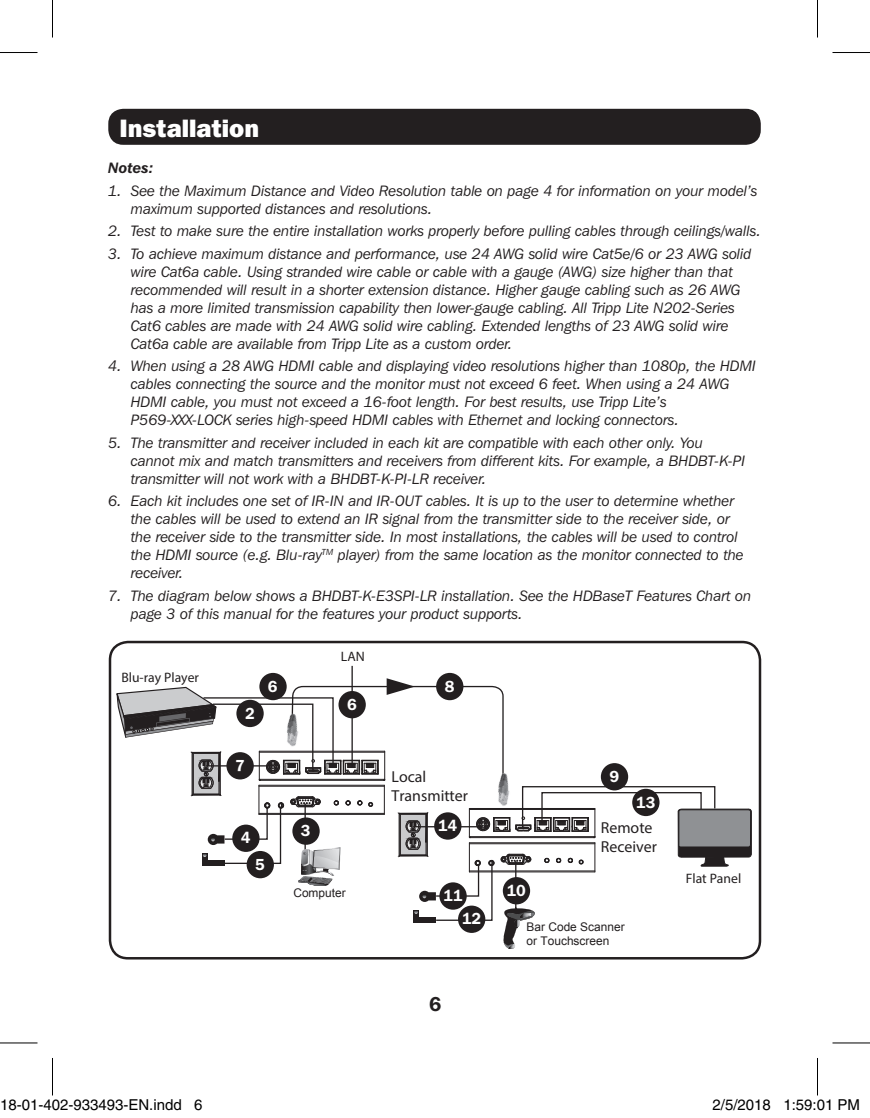
<style>
.page{position:relative;width:870px;height:1118px;background:#fff}
.page>*{position:absolute;margin:0;border:0;box-sizing:border-box;transform-origin:0 0}
.t1{font:800 25px "Franklin Gothic IT Cby BT";color:#fff}
.t2{font:600 20px "Franklin Gothic IT Cby BT";color:#231f20}
.t3{font:16px/19px "Myriad Pro";color:#231f20}
.t4{font:600 16px "Franklin Gothic IT Cby BT";color:#fff}
.t5{font:italic 15px/18px "Franklin Gothic IT Cby BT";color:#231f20}
.t6{font:15px "Helvetica";color:#000}
.t7{font:italic 600 15px "Franklin Gothic IT Cby BT";color:#231f20}
.t8{font:13.75px "Myriad Pro";color:#231f20}
.t9{font:12px/14.2px "Arial";color:#231f20}
</style>
<div class="page">
<div style="left:108px;top:109px;width:653px;height:36px;background:#231f20;border-radius:15px"></div>
<hr style="left:351px;top:666px;width:2px;height:101px;background:#231f20">
<svg style="left:116px;top:678px;width:636px;height:271px"></svg>
<div style="left:339px;top:691px;width:27px;height:27px;background:#231f20;border-radius:50%"></div>
<div style="left:259px;top:673px;width:28px;height:27px;background:#231f20;border-radius:50%"></div>
<div style="left:236px;top:699px;width:28px;height:28px;background:#231f20;border-radius:50%"></div>
<div style="left:226px;top:752px;width:28px;height:27px;background:#231f20;border-radius:50%"></div>
<div style="left:434px;top:812px;width:27px;height:27px;background:#231f20;border-radius:50%"></div>
<div style="left:458px;top:905px;width:27px;height:28px;background:#231f20;border-radius:50%"></div>
<div style="left:436px;top:673px;width:27px;height:27px;background:#231f20;border-radius:50%"></div>
<div style="left:503px;top:877px;width:27px;height:27px;background:#231f20;border-radius:50%"></div>
<div style="left:601px;top:763px;width:27px;height:27px;background:#231f20;border-radius:50%"></div>
<div style="left:632px;top:788px;width:28px;height:28px;background:#231f20;border-radius:50%"></div>
<div style="left:232px;top:824px;width:28px;height:28px;background:#231f20;border-radius:50%"></div>
<div style="left:439px;top:882px;width:28px;height:27px;background:#231f20;border-radius:50%"></div>
<div style="left:247px;top:851px;width:27px;height:27px;background:#231f20;border-radius:50%"></div>
<div style="left:292px;top:817px;width:28px;height:27px;background:#231f20;border-radius:50%"></div>
<div style="left:109px;top:641px;width:652px;height:318px;border:2px solid #231f20;border-radius:18px"></div>
<hr style="left:0;top:52px;width:38px;height:1px;background:#000">
<hr style="left:832px;top:52px;width:38px;height:1px;background:#000">
<hr style="left:0;top:1042px;width:38px;height:1px;background:#000">
<hr style="left:832px;top:1042px;width:38px;height:1px;background:#000">
<hr style="left:52px;top:0;width:1px;height:38px;background:#000">
<hr style="left:52px;top:1058px;width:1px;height:37px;background:#000">
<hr style="left:817px;top:0;width:1px;height:38px;background:#000">
<hr style="left:817px;top:1058px;width:1px;height:37px;background:#000">
<div style="left:23px;top:1100px;width:6px;height:10px;border:1px solid #fff;border-radius:50%"></div>
<div style="left:22px;top:1099px;width:8px;height:12px;border:1px solid #fff;border-radius:50%"></div>
<div style="left:53px;top:1100px;width:6px;height:10px;border:1px solid #fff;border-radius:50%"></div>
<div style="left:52px;top:1099px;width:8px;height:12px;border:1px solid #fff;border-radius:50%"></div>
<div style="left:747px;top:1100px;width:6px;height:10px;border:1px solid #fff;border-radius:50%"></div>
<div style="left:746px;top:1099px;width:8px;height:12px;border:1px solid #fff;border-radius:50%"></div>
<div style="left:818px;top:1100px;width:6px;height:10px;border:1px solid #fff;border-radius:50%"></div>
<div style="left:817px;top:1099px;width:8px;height:12px;border:1px solid #fff;border-radius:50%"></div>
<p class="t1" style="left:120px;top:112px;width:141px">Installation</p>
<p class="t7" style="left:108px;top:158px;width:47px">Notes:</p>
<p class="t5" style="left:131px;top:181px;width:628px;text-indent:-22px">1. See the Maximum Distance and Video Resolution table on page 4 for information on your model’s maximum supported distances and resolutions.</p>
<p class="t5" style="left:108px;top:221px;width:654px">2. Test to make sure the entire installation works properly before pulling cables through ceilings/walls.</p>
<p class="t5" style="left:131px;top:244px;width:622px;text-indent:-22px">3. To achieve maximum distance and performance, use 24 AWG solid wire Cat5e/6 or 23 AWG solid wire Cat6a cable. Using stranded wire cable or cable with a gauge (AWG) size higher than that recommended will result in a shorter extension distance. Higher gauge cabling such as 26 AWG has a more limited transmission capability then lower-gauge cabling. All Tripp Lite N202-Series Cat6 cables are made with 24 AWG solid wire cabling. Extended lengths of 23 AWG solid wire Cat6a cable are available from Tripp Lite as a custom order.</p>
<p class="t5" style="left:131px;top:356px;width:627px;text-indent:-22px">4. When using a 28 AWG HDMI cable and displaying video resolutions higher than 1080p, the HDMI cables connecting the source and the monitor must not exceed 6 feet. When using a 24 AWG HDMI cable, you must not exceed a 16-foot length. For best results, use Tripp Lite’s P569-XXX-LOCK series high-speed HDMI cables with Ethernet and locking connectors.</p>
<p class="t5" style="left:131px;top:433px;width:616px;text-indent:-22px">5. The transmitter and receiver included in each kit are compatible with each other only. You cannot mix and match transmitters and receivers from different kits. For example, a BHDBT-K-PI transmitter will not work with a BHDBT-K-PI-LR receiver.</p>
<p class="t5" style="left:131px;top:491px;width:615px;text-indent:-22px">6. Each kit includes one set of IR-IN and IR-OUT cables. It is up to the user to determine whether the cables will be used to extend an IR signal from the transmitter side to the receiver side, or the receiver side to the transmitter side. In most installations, the cables will be used to control the HDMI source (e.g. Blu-ray<sup>TM</sup> player) from the same location as the monitor connected to the receiver.</p>
<p class="t5" style="left:131px;top:586px;width:622px;text-indent:-22px">7. The diagram below shows a BHDBT-K-E3SPI-LR installation. See the HDBaseT Features Chart on page 3 of this manual for the features your product supports.</p>
<p class="t8" style="left:121px;top:668px;width:79px">Blu-ray Player</p>
<p class="t4" style="left:245px;top:703px;width:11px">2</p>
<p class="t4" style="left:268px;top:676px;width:11px">6</p>
<p class="t4" style="left:235px;top:755px;width:11px">7</p>
<p class="t8" style="left:341px;top:647px;width:25px">LAN</p>
<p class="t4" style="left:347px;top:694px;width:11px">6</p>
<p class="t4" style="left:241px;top:827px;width:11px">4</p>
<p class="t4" style="left:255px;top:854px;width:11px">5</p>
<p class="t4" style="left:301px;top:820px;width:11px">3</p>
<p class="t9" style="left:293px;top:885px;width:54px">Computer</p>
<p class="t4" style="left:445px;top:676px;width:11px">8</p>
<p class="t3" style="left:392px;top:766px;width:78px">Local<br>Transmitter</p>
<p class="t4" style="left:438px;top:815px;width:21px">14</p>
<p class="t4" style="left:443px;top:885px;width:21px">11</p>
<p class="t4" style="left:462px;top:908px;width:21px">12</p>
<h2 class="t2" style="left:429px;top:991px;width:14px">6</h2>
<p class="t4" style="left:609px;top:766px;width:11px">9</p>
<p class="t4" style="left:636px;top:792px;width:21px">13</p>
<p class="t4" style="left:507px;top:880px;width:21px">10</p>
<p class="t3" style="left:601px;top:818px;width:58px">Remote<br>Receiver</p>
<p class="t9" style="left:527px;top:919px;width:100px">Bar Code Scanner or Touchscreen</p>
<p class="t8" style="left:686px;top:870px;width:57px">Flat Panel</p>
<p class="t6" style="left:0;top:1096px;width:204px">18-01-402-933493-EN.indd 6</p>
<p class="t6" style="left:712px;top:1096px;width:149px">2/5/2018 1:59:01 PM</p>
</div>
